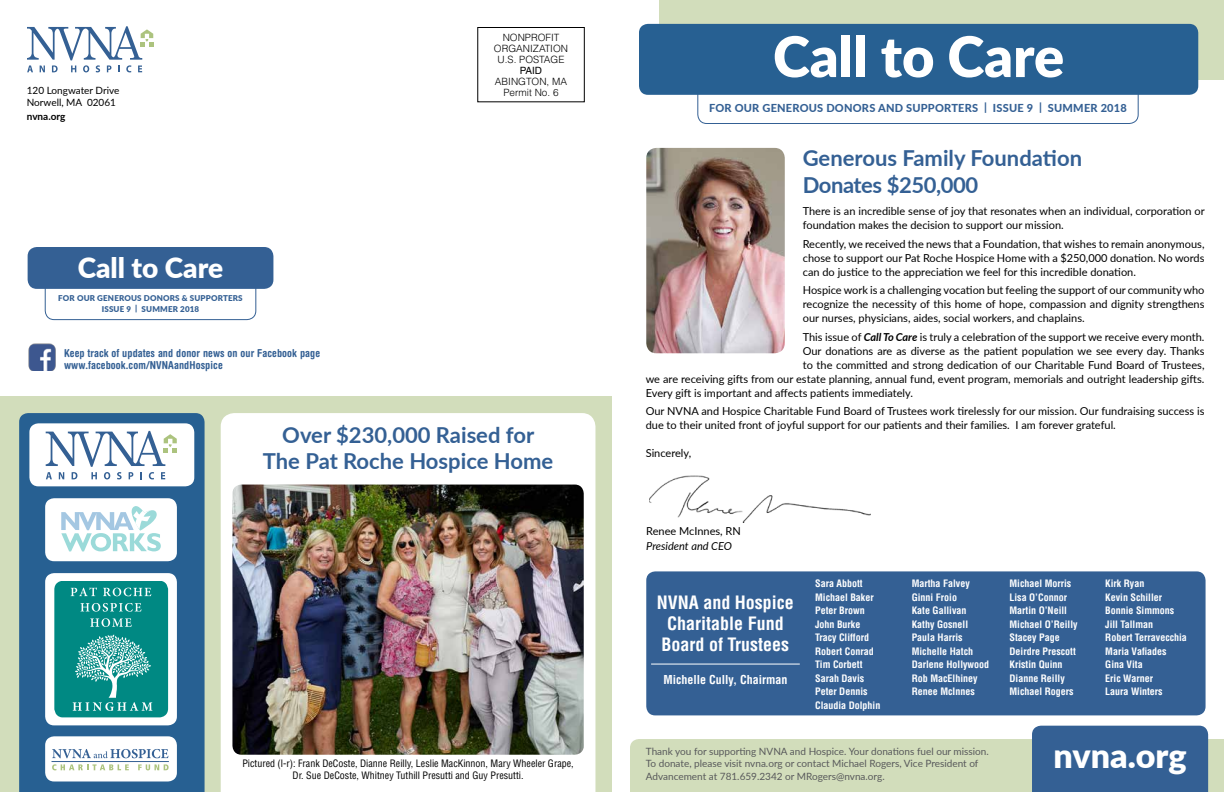
<style>
.page{position:relative;width:1224px;height:792px;background:#fff}
.page>*{position:absolute;margin:0;border:0;box-sizing:border-box;transform-origin:0 0}
.t1{font:900 56px "Lato";color:#fff}
.t2{font:900 34px "Lato";color:#fff}
.t3{font:900 28px "Lato";color:#fff}
.t4{font:700 22px/27px "Lato";color:#346094}
.t5{font:700 condensed 18px/21px "Helvetica";color:#fff;text-align:center}
.t6{font:700 condensed 12px "Helvetica";color:#fff}
.t7{font:11px/14px "Lato";color:#000}
.t8{font:700 condensed 11px/12px "Helvetica Rounded";letter-spacing:.01em;color:#346094}
.t9{font:800 11px "Lato";letter-spacing:.02em;color:#346094}
.t10{font:italic 11px "Lato";color:#000}
.t11{font:700 condensed 10px/13.5px "Helvetica";color:#fff}
.t12{font:10px/12.5px "Lato";color:#58595b}
.t13{font:condensed 10px/12px "Helvetica";color:#000;text-align:center}
.t14{font:300 10px/11px "Helvetica LT Std";color:#000;text-align:center}
.t15{font:10px/12px "Lato";color:#000}
.t16{font:700 10px "Lato";color:#000}
.t17{font:10px "Helvetica LT Std";color:#000}
.t18{font:900 8px/11px "Lato";letter-spacing:.02em;color:#346094;text-align:center}
.s1{font-weight:700;font-style:italic}
</style>
<div class="page">
<div style="left:0;top:396px;width:612px;height:396px;background:#d2ddbb"></div>
<svg style="left:27px;top:26px;width:126px;height:46px"></svg>
<div style="left:477px;top:27px;width:108px;height:75px;border:1px solid #000"></div>
<div style="left:19px;top:413px;width:186px;height:379px;background:#276092"></div>
<div style="left:29px;top:423px;width:165px;height:63px;background:#fff;border-radius:9px"></div>
<svg style="left:46px;top:431px;width:131px;height:48px"></svg>
<div style="left:45px;top:736px;width:132px;height:46px;background:#fff;border-radius:9px"></div>
<div style="left:45px;top:573px;width:132px;height:152px;background:#fff;border-radius:9px"></div>
<svg style="left:54px;top:581px;width:114px;height:136px;background:#239994"></svg>
<div style="left:45px;top:498px;width:132px;height:63px;background:#fff;border-radius:9px"></div>
<svg style="left:61px;top:506px;width:100px;height:45px"></svg>
<svg style="left:52px;top:749px;width:116px;height:9px"></svg>
<hr style="left:52px;top:761px;width:117px;height:1px;background:#346094">
<svg style="left:52px;top:764px;width:77px;height:6px"></svg>
<svg style="left:138px;top:764px;width:31px;height:6px"></svg>
<div style="left:221px;top:413px;width:374px;height:379px;background:#fff"></div>
<img style="left:28px;top:344px;width:28px;height:27px">
<div style="left:28px;top:247px;width:245px;height:42px;background:#346094;border-radius:9px"></div>
<svg style="left:44px;top:288px;width:213px;height:33px"></svg>
<svg style="left:697px;top:95px;width:442px;height:29px"></svg>
<div style="left:1205px;top:739px;width:19px;height:53px;background:#d2ddbb"></div>
<svg style="left:630px;top:726px;width:578px;height:66px;background:#a8bbb8"></svg>
<img style="left:650px;top:475px;width:220px;height:48px">
<img style="left:646px;top:148px;width:139px;height:205px">
<div style="left:660px;top:0;width:564px;height:79px;background:#d2ddbb"></div>
<div style="left:639px;top:24px;width:559px;height:71px;background:#276092;border-radius:9px"></div>
<img style="left:232px;top:485px;width:352px;height:270px">
<div style="left:646px;top:571px;width:560px;height:144px;background:#346094;border-radius:9px"></div>
<hr style="left:651px;top:664px;width:149px;height:1px;background:#fff">
<p class="t15" style="left:27px;top:84px;width:94px">120 Longwater Drive<br>Norwell, MA 02061</p>
<p class="t16" style="left:27px;top:109px;width:40px">nvna.org</p>
<h3 class="t3" style="left:78px;top:246px;width:147px">Call to Care</h3>
<p class="t18" style="left:58px;top:292px;width:186px">FOR OUR GENEROUS DONORS &amp; SUPPORTERS<br>ISSUE 9 | SUMMER 2018</p>
<p class="t8" style="left:64px;top:347px;width:258px">Keep track of updates and donor news on our Facebook page www.facebook.com/NVNAandHospice</p>
<p class="t14" style="left:494px;top:32px;width:76px">NONPROFIT<br>ORGANIZATION<br>U.S. POSTAGE</p>
<p class="t17" style="left:520px;top:65px;width:24px">PAID</p>
<p class="t14" style="left:495px;top:76px;width:74px">ABINGTON, MA<br>Permit No. 6</p>
<h3 class="t4" style="left:263px;top:421px;width:292px;line-height:26.4px;text-align:center">Over $230,000 Raised for<br>The Pat Roche Hospice Home</h3>
<p class="t13" style="left:242px;top:758px;width:333px">Pictured (l-r): Frank DeCoste, Dianne Reilly, Leslie MacKinnon, Mary Wheeler Grape,<br>Dr. Sue DeCoste, Whitney Tuthill Presutti and Guy Presutti.</p>
<h1 class="t1" style="left:773px;top:15px;width:293px">Call to Care</h1>
<p class="t9" style="left:709px;top:100px;width:419px">FOR OUR GENEROUS DONORS AND SUPPORTERS | ISSUE 9 | SUMMER 2018</p>
<h3 class="t4" style="left:803px;top:143px;width:281px">Generous Family Foundation<br>Donates $250,000</h3>
<p class="t7" style="left:803px;top:204px;width:403px">There is an incredible sense of joy that resonates when an individual, corporation or foundation makes the decision to support our mission.</p>
<p class="t7" style="left:803px;top:236px;width:403px;text-align:justify">Recently, we received the news that a Foundation, that wishes to remain anonymous, chose to support our Pat Roche Hospice Home with a $250,000 donation. No words can do justice to the appreciation we feel for this incredible donation.</p>
<p class="t7" style="left:803px;top:283px;width:403px;text-align:justify">Hospice work is a challenging vocation but feeling the support of our community who recognize the necessity of this home of hope, compassion and dignity strengthens our nurses, physicians, aides, social workers, and chaplains.</p>
<p class="t7" style="left:803px;top:329px;width:403px">This issue of <span class="s1">Call To Care</span> is truly a celebration of the support we receive every month.</p>
<p class="t7" style="left:803px;top:343px;width:403px">Our donations are as diverse as the patient population we see every day. Thanks</p>
<p class="t7" style="left:803px;top:357px;width:403px">to the committed and strong dedication of our Charitable Fund Board of Trustees,</p>
<p class="t7" style="left:646px;top:371px;width:560px">we are receiving gifts from our estate planning, annual fund, event program, memorials and outright leadership gifts.</p>
<p class="t7" style="left:646px;top:385px;width:269px">Every gift is important and affects patients immediately.</p>
<p class="t7" style="left:646px;top:404px;width:560px">Our NVNA and Hospice Charitable Fund Board of Trustees work tirelessly for our mission. Our fundraising success is due to their united front of joyful support for our patients and their families. I am forever grateful.</p>
<p class="t7" style="left:646px;top:446px;width:47px">Sincerely,</p>
<p class="t7" style="left:646px;top:524px;width:96px">Renee McInnes, RN</p>
<p class="t10" style="left:646px;top:538px;width:87px">President and CEO</p>
<h3 class="t5" style="left:657px;top:592px;width:138px">NVNA and Hospice<br>Charitable Fund<br>Board of Trustees</h3>
<p class="t6" style="left:663px;top:672px;width:126px">Michelle Cully, Chairman</p>
<p class="t11" style="left:815px;top:577px;width:67px">Sara Abbott<br>Michael Baker<br>Peter Brown<br>John Burke<br>Tracy Clifford<br>Robert Conrad<br>Tim Corbett<br>Sarah Davis<br>Peter Dennis<br>Claudia Dolphin</p>
<p class="t11" style="left:912px;top:577px;width:79px">Martha Falvey<br>Ginni Froio<br>Kate Gallivan<br>Kathy Gosnell<br>Paula Harris<br>Michelle Hatch<br>Darlene Hollywood<br>Rob MacElhiney<br>Renee McInnes</p>
<p class="t12" style="left:646px;top:745px;width:345px">Thank you for supporting NVNA and Hospice. Your donations fuel our mission.<br>To donate, please visit nvna.org or contact Michael Rogers, Vice President of<br>Advancement at 781.659.2342 or MRogers@nvna.org.</p>
<p class="t11" style="left:1009px;top:577px;width:70px">Michael Morris<br>Lisa O’Connor<br>Martin O’Neill<br>Michael O’Reilly<br>Stacey Page<br>Deirdre Prescott<br>Kristin Quinn<br>Dianne Reilly<br>Michael Rogers</p>
<p class="t11" style="left:1105px;top:577px;width:83px">Kirk Ryan<br>Kevin Schiller<br>Bonnie Simmons<br>Jill Tallman<br>Robert Terravecchia<br>Maria Vafiades<br>Gina Vita<br>Eric Warner<br>Laura Winters</p>
<h2 class="t2" style="left:1053px;top:730px;width:135px">nvna.org</h2>
</div>
